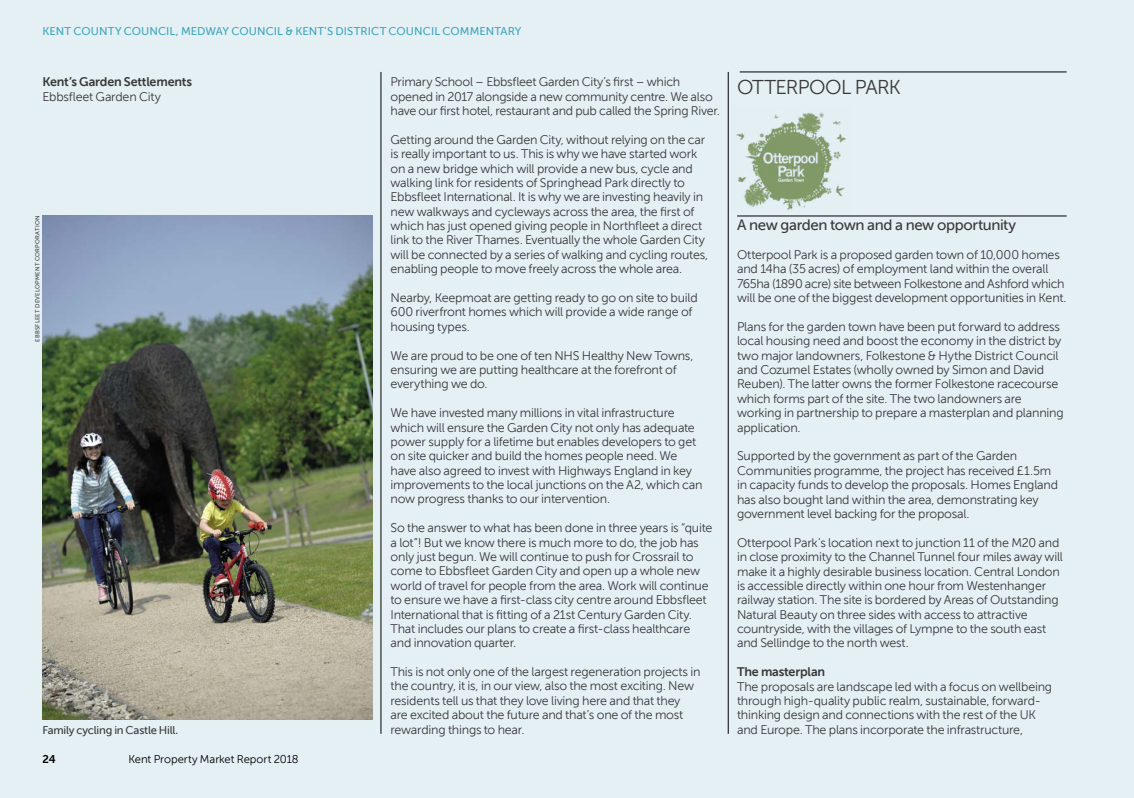
<style>
.page{position:relative;width:1134px;height:798px;background:#fff}
.page>*{position:absolute;margin:0;border:0;box-sizing:border-box;transform-origin:0 0}
.Section_headers-24pt{font:20px "Museo Sans 300";letter-spacing:-.03em;color:#393939}
.ED_headers-12_11_5pt{font:15px "Museo Sans 500";letter-spacing:-.025em;color:#393939}
.Body_text-9_5pt{font:12.5px/14.4px "Museo Sans 300";letter-spacing:-.02em;color:#393939}
.Body_text-10_11_5pt{font:12.5px/14.4px "Museo Sans 300";letter-spacing:-.02em;color:#393939}
.text_cross_heads_10{font:12.5px "Museo Sans 700";letter-spacing:-.015em;color:#393939}
.running_heads{font:11.25px "Museo Sans 500";letter-spacing:.005em;color:#3da6bb}
.t1{font:11.25px "Museo Sans 300";letter-spacing:-.005em;color:#000}
.Photo_captions-9pt{font:11.25px "Museo Sans 500";letter-spacing:-.02em;color:#393939}
.t2{font:11.25px "Museo Sans 700";color:#000}
.Photo_credits{font:6px "Museo Sans 500";letter-spacing:.04em;color:#393939}
.s1{font-family:"Museo Sans 700"}
</style>
<div class="page">
<div style="left:0;top:0;width:1134px;height:797px;background:#e5f0f4"></div>
<img style="left:736px;top:112px;width:110px;height:98px">
<img style="left:43px;top:216px;width:329px;height:503px">
<hr style="left:381px;top:72px;width:1px;height:661px;background:#000">
<hr style="left:728px;top:72px;width:1px;height:661px;background:#000">
<hr style="left:737px;top:216px;width:330px;height:1px;background:#000">
<hr style="left:740px;top:72px;width:327px;height:1px;background:#000">
<p class="running_heads" style="left:43px;top:25px;width:480px">KENT COUNTY COUNCIL, MEDWAY COUNCIL &amp; KENT’S DISTRICT COUNCIL COMMENTARY</p>
<p class="text_cross_heads_10" style="left:43px;top:75px;width:151px">Kent’s Garden Settlements</p>
<p class="Body_text-10_11_5pt" style="left:43px;top:89px;width:120px">Ebbsfleet Garden City</p>
<p class="Photo_credits" style="left:34px;top:341px;width:127px;rotate:-90deg">EBBSFLEET DEVELOPMENT CORPORATION</p>
<p class="Photo_captions-9pt" style="left:43px;top:723px;width:137px">Family cycling in Castle Hill.</p>
<p class="t2" style="left:43px;top:752px;width:15px">24</p>
<p class="t1" style="left:128px;top:752px;width:172px">Kent Property Market Report 2018</p>
<p class="Body_text-10_11_5pt" style="left:390px;top:75px;width:331px">Primary School – Ebbsfleet Garden City’s first – which opened in 2017 alongside a new community centre. We also have our first hotel, restaurant and pub called the Spring River.</p>
<p class="Body_text-9_5pt" style="left:390px;top:132px;width:319px">Getting around the Garden City, without relying on the car is really important to us. This is why we have started work on a new bridge which will provide a new bus, cycle and walking link for residents of Springhead Park directly to Ebbsfleet International. It is why we are investing heavily in new walkways and cycleways across the area, the first of which has just opened giving people in Northfleet a direct link to the River Thames. Eventually the whole Garden City will be connected by a series of walking and cycling routes, enabling people to move freely across the whole area.</p>
<p class="Body_text-9_5pt" style="left:390px;top:290px;width:309px">Nearby, Keepmoat are getting ready to go on site to build<br>600 riverfront homes which will provide a wide range of housing types.</p>
<p class="Body_text-9_5pt" style="left:390px;top:348px;width:304px">We are proud to be one of ten NHS Healthy New Towns, ensuring we are putting healthcare at the forefront of everything we do.</p>
<p class="Body_text-9_5pt" style="left:390px;top:405px;width:313px">We have invested many millions in vital infrastructure which will ensure the Garden City not only has adequate power supply for a lifetime but enables developers to get on site quicker and build the homes people need. We have also agreed to invest with Highways England in key improvements to the local junctions on the A2, which can now progress thanks to our intervention.</p>
<p class="Body_text-9_5pt" style="left:390px;top:520px;width:323px">So the answer to what has been done in three years is “quite a lot”! But we know there is much more to do, the job has only just begun. We will continue to push for Crossrail to come to Ebbsfleet Garden City and open up a whole new world of travel for people from the area. Work will continue to ensure we have a first-class city centre around Ebbsfleet International that is fitting of a 21st Century Garden City.<br>That includes our plans to create a first-class healthcare and innovation quarter.</p>
<p class="Body_text-9_5pt" style="left:390px;top:664px;width:312px">This is not only one of the largest regeneration projects in the country, it is, in our view, also the most exciting. New residents tell us that they love living here and that they are excited about the future and that’s one of the most rewarding things to hear.</p>
<p class="Section_headers-24pt" style="left:737px;top:76px;width:165px">OTTERPOOL PARK</p>
<p class="ED_headers-12_11_5pt" style="left:737px;top:217px;width:281px">A new garden town and a new opportunity</p>
<p class="Body_text-10_11_5pt" style="left:737px;top:247px;width:331px">Otterpool Park is a proposed garden town of 10,000 homes and 14ha (35 acres) of employment land within the overall 765ha (1890 acre) site between Folkestone and Ashford which will be one of the biggest development opportunities in Kent.</p>
<p class="Body_text-10_11_5pt" style="left:737px;top:319px;width:328px">Plans for the garden town have been put forward to address local housing need and boost the economy in the district by two major landowners, Folkestone &amp; Hythe District Council and Cozumel Estates (wholly owned by Simon and David Reuben). The latter owns the former Folkestone racecourse which forms part of the site. The two landowners are working in partnership to prepare a masterplan and planning application.</p>
<p class="Body_text-10_11_5pt" style="left:737px;top:449px;width:323px">Supported by the government as part of the Garden Communities programme, the project has received £1.5m in capacity funds to develop the proposals. Homes England has also bought land within the area, demonstrating key government level backing for the proposal.</p>
<p class="Body_text-10_11_5pt" style="left:737px;top:535px;width:327px">Otterpool Park’s location next to junction 11 of the M20 and in close proximity to the Channel Tunnel four miles away will make it a highly desirable business location. Central London is accessible directly within one hour from Westenhanger railway station. The site is bordered by Areas of Outstanding Natural Beauty on three sides with access to attractive countryside, with the villages of Lympne to the south east and Sellindge to the north west.</p>
<p class="Body_text-10_11_5pt" style="left:737px;top:664px;width:317px"><span class="s1">The masterplan<br></span>The proposals are landscape led with a focus on wellbeing through high-quality public realm, sustainable, forward&shy;thinking design and connections with the rest of the UK and Europe. The plans incorporate the infrastructure,</p>
</div>
